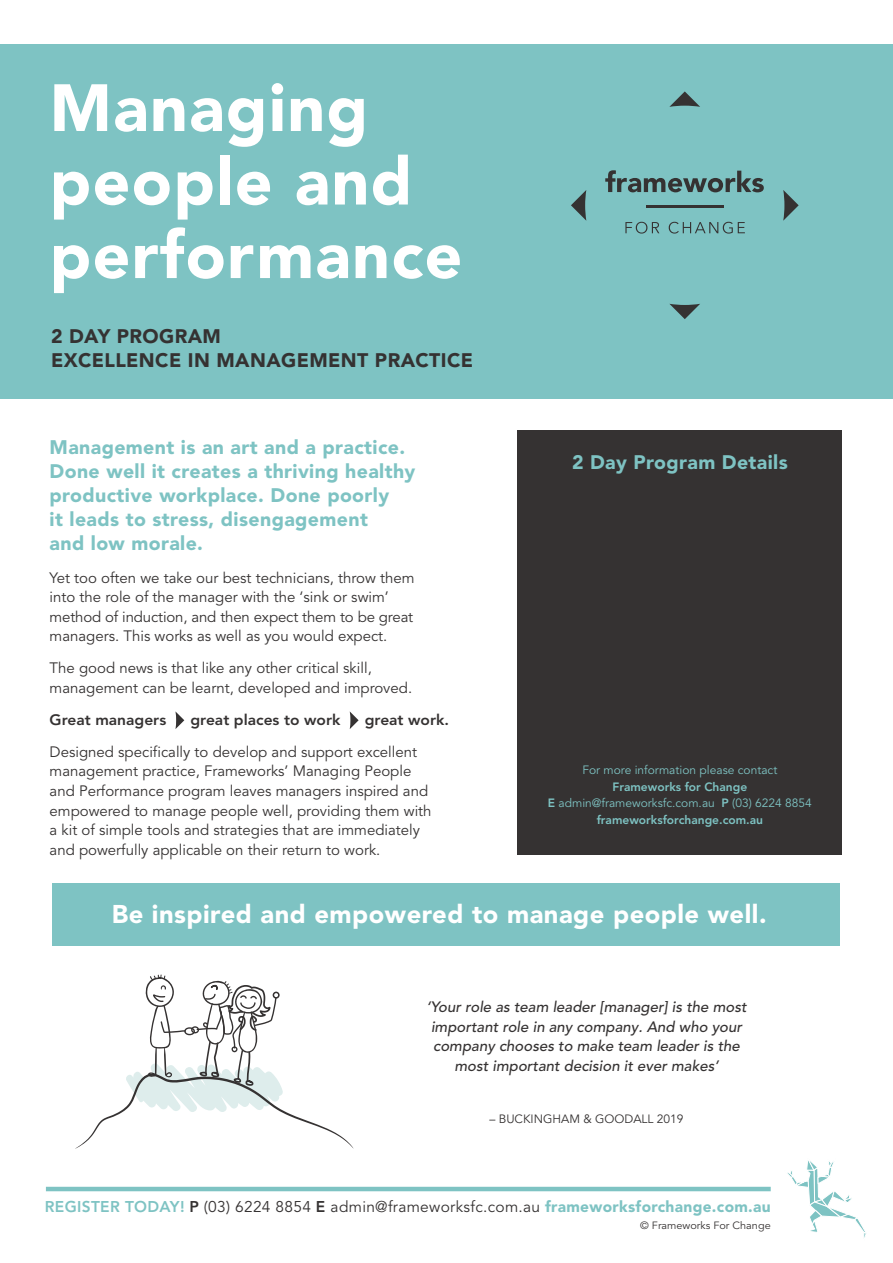
<style>
.page{position:relative;width:893px;height:1263px;background:#fff}
.page>*{position:absolute;margin:0;border:0;box-sizing:border-box;transform-origin:0 0}
.Pale_Teal_2nd_Headin{font:900 66px/73.5px "Avenir LT Pro";letter-spacing:.02em;color:#fff}
.Pale_Teal_2nd_Headin-2{font:900 25.5px "Avenir LT Pro";letter-spacing:.02em;color:#fff}
.Pale_Teal_2nd_Headin-3{font:900 19.5px/24px "Avenir LT Pro";letter-spacing:.02em;color:#7ec3c3}
.Pale_Teal_2nd_Headin-4{font:900 19.5px/24px "Avenir LT Pro";letter-spacing:.02em;color:#353232}
.Pale_Teal_2nd_Headin-5{font:15.45px "Avenir LT Pro";letter-spacing:.02em;color:#353232}
.Body{font:15px/19.5px "Avenir LT Pro";color:#353232}
.Body-2{font:italic 500 15px/19.5px "Avenir LT Pro";color:#353232;text-align:center}
.Body_Bold{font:800 15px "Avenir LT Pro";color:#353232;scale:1.04 1}
.Body-3{font:12px/16.5px "Avenir LT Pro";color:#7ec3c3;text-align:center}
.Body-4{font:12px "Avenir LT Pro";color:#353232}
.Body_Bold-2{font:10.5px "Avenir LT Pro";color:#353232;scale:1.04 1}
.s1{font-weight:800}
.s2{font-weight:800;color:#7ec3c3}
.s3{font-weight:900;color:#7ec3c3}
</style>
<div class="page">
<div style="left:518px;top:430px;width:324px;height:424px;background:#353232"></div>
<div style="left:0;top:44px;width:893px;height:354px;background:#7ec3c3"></div>
<svg style="left:175px;top:711px;width:9px;height:18px"></svg>
<svg style="left:350px;top:711px;width:9px;height:18px"></svg>
<svg style="left:783px;top:190px;width:16px;height:31px"></svg>
<svg style="left:669px;top:91px;width:31px;height:16px"></svg>
<svg style="left:571px;top:190px;width:15px;height:31px"></svg>
<svg style="left:669px;top:304px;width:31px;height:15px"></svg>
<svg style="left:605px;top:170px;width:159px;height:22px"></svg>
<hr style="left:646px;top:206px;width:77px;height:2px;background:#353232">
<svg style="left:625px;top:222px;width:34px;height:12px"></svg>
<svg style="left:669px;top:222px;width:76px;height:12px"></svg>
<svg style="left:787px;top:1160px;width:79px;height:78px"></svg>
<hr style="left:46px;top:1187px;width:725px;height:4px;background:#7ec3c3">
<svg style="left:75px;top:974px;width:278px;height:175px"></svg>
<div style="left:53px;top:883px;width:787px;height:63px;background:#7ec3c3"></div>
<p class="Pale_Teal_2nd_Headin" style="left:50px;top:71px;width:414px">Managing people and performance</p>
<p class="Pale_Teal_2nd_Headin-4" style="left:51px;top:324px;width:423px">2 DAY PROGRAM<br>EXCELLENCE IN MANAGEMENT PRACTICE</p>
<p class="Pale_Teal_2nd_Headin-3" style="left:50px;top:436px;width:367px">Management is an art and a practice.<br>Done well it creates a thriving healthy productive workplace. Done poorly<br>it leads to stress, disengagement<br>and low morale.</p>
<p class="Body" style="left:50px;top:568px;width:367px">Yet too often we take our best technicians, throw them into the role of the manager with the ‘sink or swim’ method of induction, and then expect them to be great managers. This works as well as you would expect.</p>
<p class="Body" style="left:50px;top:659px;width:364px">The good news is that like any other critical skill, management can be learnt, developed and improved.</p>
<p class="Body_Bold" style="left:50px;top:711px;width:114px">Great managers</p>
<p class="Body_Bold" style="left:190px;top:711px;width:146px">great places to work</p>
<p class="Body_Bold" style="left:365px;top:711px;width:83px">great work.</p>
<p class="Body" style="left:50px;top:742px;width:383px">Designed specifically to develop and support excellent management practice, Frameworks’ Managing People and Performance program leaves managers inspired and empowered to manage people well, providing them with a kit of simple tools and strategies that are immediately and powerfully applicable on their return to work.</p>
<p class="Pale_Teal_2nd_Headin-3" style="left:572px;top:451px;width:217px">2 Day Program Details</p>
<p class="Body-3" style="left:548px;top:762px;width:265px">For more information please contact <span class="s1">Frameworks for Change<br>E</span> admin@frameworksfc.com.au <span class="s1">P</span> (03) 6224 8854 <span class="s1">frameworksforchange.com.au</span></p>
<p class="Pale_Teal_2nd_Headin-2" style="left:112px;top:898px;width:656px">Be inspired and empowered to manage people well.</p>
<p class="Body-2" style="left:426px;top:997px;width:322px">‘Your role as team leader [manager] is the most important role in any company. And who your company chooses to make team leader is the most important decision it ever makes’</p>
<p class="Body-4" style="left:489px;top:1111px;width:196px">– BUCKINGHAM &amp; GOODALL 2019</p>
<p class="Pale_Teal_2nd_Headin-5" style="left:45px;top:1197px;width:727px"><span class="s2">REGISTER TODAY!</span> <span class="s1">P</span> (03) 6224 8854 <span class="s1">E</span> admin@frameworksfc.com.au <span class="s3">frameworksforchange.com.au</span></p>
<p class="Body_Bold-2" style="left:640px;top:1219px;width:127px">© Frameworks For Change</p>
</div>
